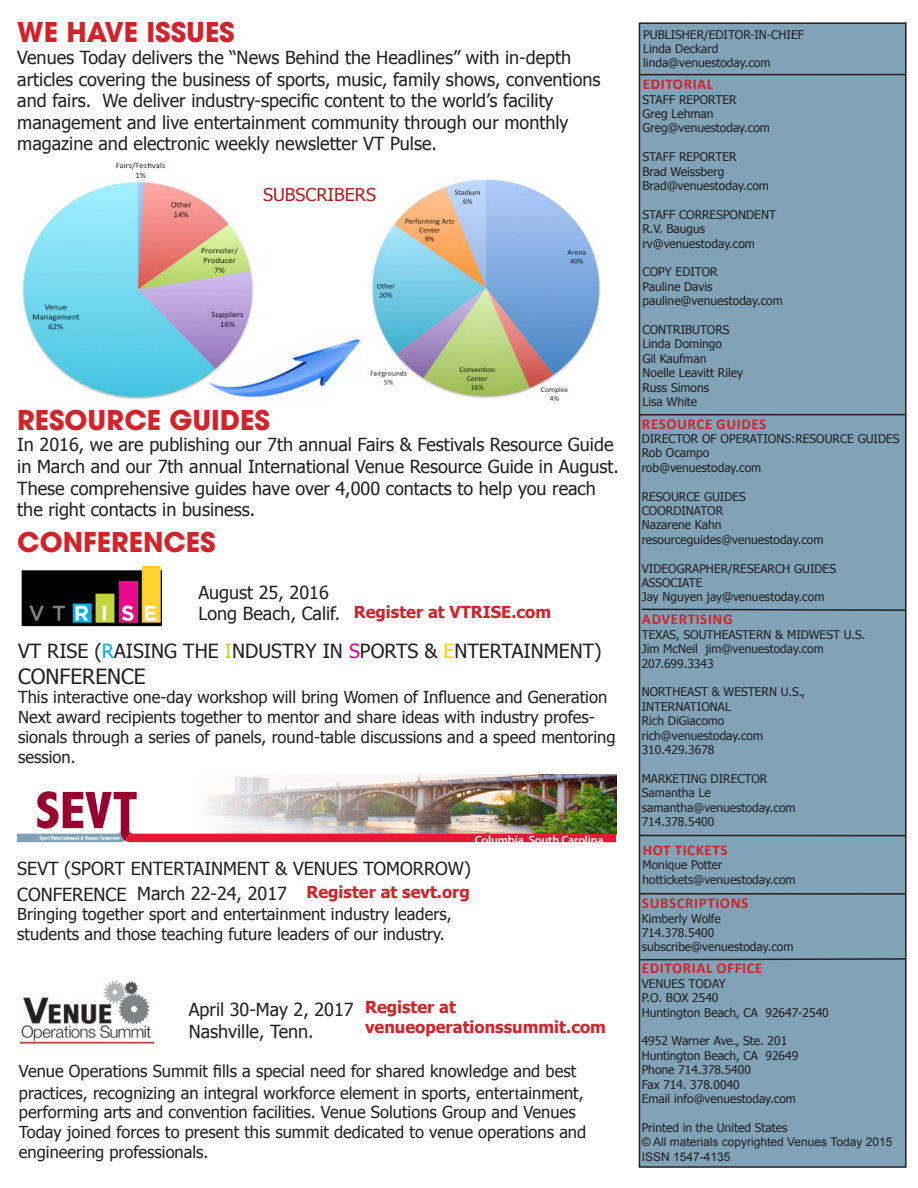
<style>
.page{position:relative;width:918px;height:1188px;background:#fff}
.page>*{position:absolute;margin:0;border:0;box-sizing:border-box;transform-origin:0 0}
.ITC_Avant_Garde_Goth{font:700 27px "ITC Avant Garde Pro";color:#d1232a}
.t1{font:21px "Tahoma";color:#231f20}
.t2{font:19.5px "Tahoma";color:#231f20}
.t3{font:18px/21.6px "Tahoma";color:#231f20}
.t4{font:17.7px "Tahoma";color:#b31e22}
.t5{font:16.5px/19.8px "Tahoma";color:#231f20}
.Tahoma-Bold-Red{font:700 16.5px "Tahoma";color:#d1232a}
.Calibri-Regular-Blac{font:700 15px "Calibri";letter-spacing:.04em;color:#d1232a}
.t6{font:12px "Tahoma";color:#231f20}
.t7{font:12px "Arial";color:#231f20}
.t8{font:600 12px "Myriad Pro";letter-spacing:-.01em;color:#fff}
.s1{color:#00adef}
.s2{color:#c1d72d}
.s3{color:#ed008c}
.s4{color:#ffd203}
.s5{font-family:"Minion Pro";font-size:18px}
</style>
<div class="page">
<div style="left:639px;top:23px;width:267px;height:1144px;background:#80a3b7"></div>
<div style="left:639px;top:22px;width:268px;height:1146px;border:2px solid #231f20"></div>
<img style="left:22px;top:162px;width:232px;height:238px">
<hr style="left:640px;top:414px;width:265px;height:2px;background:#231f20">
<svg style="left:640px;top:608px;width:267px;height:4px"></svg>
<hr style="left:640px;top:893px;width:265px;height:2px;background:#231f20">
<svg style="left:639px;top:957px;width:268px;height:4px"></svg>
<img style="left:20px;top:981px;width:134px;height:65px">
<img style="left:21px;top:567px;width:141px;height:60px">
<img style="left:234px;top:775px;width:382px;height:16px">
<img style="left:17px;top:791px;width:599px;height:51px">
<hr style="left:640px;top:74px;width:265px;height:1px;background:#231f20">
<img style="left:370px;top:179px;width:230px;height:221px">
<hr style="left:640px;top:835px;width:265px;height:1px;background:#231f20">
<img style="left:208px;top:333px;width:153px;height:67px">
<div style="left:325px;top:383px;width:48px;height:27px;background:#fff"></div>
<p class="ITC_Avant_Garde_Goth" style="left:17px;top:14px;width:219px">WE HAVE ISSUES</p>
<p class="t3" style="left:17px;top:46px;width:555px">Venues Today delivers the “News Behind the Headlines” with in-depth</p>
<p class="t3" style="left:17px;top:67px;width:585px">articles covering the business of sports, music, family shows, conventions and fairs. We deliver industry-specific content to the world’s facility</p>
<p class="t3" style="left:17px;top:111px;width:553px">management and live entertainment community through our monthly magazine and electronic weekly newsletter VT Pulse.</p>
<p class="t4" style="left:263px;top:183px;width:115px">SUBSCRIBERS</p>
<p class="ITC_Avant_Garde_Goth" style="left:17px;top:402px;width:254px">RESOURCE GUIDES</p>
<p class="t3" style="left:17px;top:433px;width:603px">In 2016, we are publishing our 7th annual Fairs &amp; Festivals Resource Guide in March and our 7th annual International Venue Resource Guide in August.<br>These comprehensive guides have over 4,000 contacts to help you reach the right contacts in business.</p>
<p class="ITC_Avant_Garde_Goth" style="left:17px;top:524px;width:200px">CONFERENCES</p>
<p class="t3" style="left:198px;top:581px;width:132px">August 25, 2016</p>
<p class="t3" style="left:198px;top:602px;width:143px">Long Beach, Calif.</p>
<p class="Tahoma-Bold-Red" style="left:354px;top:600px;width:199px">Register at VTRISE.com</p>
<p class="t2" style="left:18px;top:638px;width:585px">VT RISE (<span class="s1">R</span>AISING THE <span class="s2">I</span>NDUSTRY IN <span class="s3">S</span>PORTS &amp; <span class="s4">E</span>NTERTAINMENT)</p>
<p class="t1" style="left:18px;top:662px;width:129px">CONFERENCE</p>
<p class="t5" style="left:18px;top:687px;width:599px">This interactive one-day workshop will bring Women of Influence and Generation Next award recipients together to mentor and share ideas with industry profes&shy;sionals through a series of panels, round-table discussions and a speed mentoring session.</p>
<p class="t8" style="left:475px;top:833px;width:131px">Columbia, South Carolina</p>
<p class="t3" style="left:17px;top:857px;width:455px">SEVT (SPORT ENTERTAINMENT &amp; VENUES TOMORROW)</p>
<p class="t3" style="left:17px;top:882px;width:111px">CONFERENCE</p>
<p class="t5" style="left:17px;top:904px;width:436px">Bringing together sport and entertainment industry leaders,</p>
<p class="t5" style="left:17px;top:923px;width:429px">students and those teaching future leaders of our industry.</p>
<p class="t3" style="left:137px;top:882px;width:151px">March 22-24, 2017</p>
<p class="Tahoma-Bold-Red" style="left:306px;top:881px;width:165px">Register at sevt.org</p>
<p class="Tahoma-Bold-Red" style="left:365px;top:995px;width:93px">Register at</p>
<p class="Tahoma-Bold-Red" style="left:365px;top:1015px;width:242px">venueoperationssummit.com</p>
<p class="t3" style="left:189px;top:998px;width:166px">April 30-May 2, 2017</p>
<p class="t3" style="left:189px;top:1020px;width:126px">Nashville, Tenn.</p>
<p class="t5" style="left:19px;top:1060px;width:559px">Venue Operations Summit fills a special need for shared knowledge and best</p>
<p class="t5" style="left:19px;top:1082px;width:566px">practices, recognizing an integral workforce element in sports, enter<span class="s5">t</span>ainment,</p>
<p class="t5" style="left:19px;top:1102px;width:569px">performing arts and convention facilities. Venue Solutions Group and Venues<br>Today joined forces to present this summit dedicated to venue operations and engineering professionals.</p>
<p class="t6" style="left:643px;top:26px;width:162px">PUBLISHER/EDITOR-IN-CHIEF</p>
<p class="t6" style="left:643px;top:41px;width:77px">Linda Deckard</p>
<p class="t6" style="left:643px;top:55px;width:129px">linda@venuestoday.com</p>
<p class="Calibri-Regular-Blac" style="left:643px;top:75px;width:72px">EDITORIAL</p>
<p class="t6" style="left:643px;top:91px;width:96px">STAFF REPORTER</p>
<p class="t6" style="left:643px;top:106px;width:73px">Greg Lehman</p>
<p class="t6" style="left:643px;top:120px;width:129px">Greg@venuestoday.com</p>
<p class="t6" style="left:643px;top:149px;width:96px">STAFF REPORTER</p>
<p class="t6" style="left:643px;top:163px;width:83px">Brad Weissberg</p>
<p class="t6" style="left:643px;top:178px;width:128px">Brad@venuestoday.com</p>
<p class="t6" style="left:643px;top:206px;width:135px">STAFF CORRESPONDENT</p>
<p class="t6" style="left:643px;top:221px;width:64px">R.V. Baugus</p>
<p class="t6" style="left:643px;top:235px;width:114px">rv@venuestoday.com</p>
<p class="t6" style="left:643px;top:264px;width:77px">COPY EDITOR</p>
<p class="t6" style="left:643px;top:278px;width:72px">Pauline Davis</p>
<p class="t6" style="left:643px;top:293px;width:142px">pauline@venuestoday.com</p>
<p class="t6" style="left:643px;top:322px;width:88px">CONTRIBUTORS</p>
<p class="t6" style="left:643px;top:336px;width:81px">Linda Domingo</p>
<p class="t6" style="left:643px;top:350px;width:65px">Gil Kaufman</p>
<p class="t6" style="left:643px;top:365px;width:102px">Noelle Leavitt Riley</p>
<p class="t6" style="left:643px;top:379px;width:68px">Russ Simons</p>
<p class="t6" style="left:643px;top:394px;width:56px">Lisa White</p>
<p class="Calibri-Regular-Blac" style="left:642px;top:414px;width:126px">RESOURCE GUIDES</p>
<p class="t6" style="left:642px;top:430px;width:259px">DIRECTOR OF OPERATIONS:RESOURCE GUIDES</p>
<p class="t6" style="left:642px;top:445px;width:69px">Rob Ocampo</p>
<p class="t6" style="left:642px;top:459px;width:121px">rob@venuestoday.com</p>
<p class="t6" style="left:642px;top:488px;width:106px">RESOURCE GUIDES</p>
<p class="t6" style="left:642px;top:502px;width:83px">COORDINATOR</p>
<p class="t6" style="left:642px;top:517px;width:81px">Nazarene Kahn</p>
<p class="t6" style="left:642px;top:531px;width:183px">resourceguides@venuestoday.com</p>
<p class="t6" style="left:642px;top:560px;width:196px">VIDEOGRAPHER/RESEARCH GUIDES</p>
<p class="t6" style="left:642px;top:574px;width:62px">ASSOCIATE</p>
<p class="t6" style="left:642px;top:589px;width:184px">Jay Nguyen jay@venuestoday.com</p>
<p class="Calibri-Regular-Blac" style="left:642px;top:610px;width:92px">ADVERTISING</p>
<p class="t6" style="left:642px;top:626px;width:225px">TEXAS, SOUTHEASTERN &amp; MIDWEST U.S.</p>
<p class="t6" style="left:642px;top:641px;width:184px">Jim McNeil jim@venuestoday.com</p>
<p class="t6" style="left:642px;top:655px;width:73px">207.699.3343</p>
<p class="t6" style="left:642px;top:684px;width:165px">NORTHEAST &amp; WESTERN U.S.,</p>
<p class="t6" style="left:642px;top:698px;width:91px">INTERNATIONAL</p>
<p class="t6" style="left:642px;top:713px;width:84px">Rich DiGiacomo</p>
<p class="t6" style="left:642px;top:727px;width:123px">rich@venuestoday.com</p>
<p class="t6" style="left:642px;top:742px;width:74px">310.429.3678</p>
<p class="t6" style="left:642px;top:770px;width:127px">MARKETING DIRECTOR</p>
<p class="t6" style="left:642px;top:785px;width:71px">Samantha Le</p>
<p class="t6" style="left:642px;top:799px;width:155px">samantha@venuestoday.com</p>
<p class="t6" style="left:642px;top:814px;width:74px">714.378.5400</p>
<p class="Calibri-Regular-Blac" style="left:643px;top:840px;width:86px">HOT TICKETS</p>
<p class="t6" style="left:643px;top:857px;width:82px">Monique Potter</p>
<p class="t6" style="left:643px;top:871px;width:155px">hottickets@venuestoday.com</p>
<p class="Calibri-Regular-Blac" style="left:642px;top:894px;width:108px">SUBSCRIPTIONS</p>
<p class="t6" style="left:642px;top:910px;width:81px">Kimberly Wolfe</p>
<p class="t6" style="left:642px;top:925px;width:74px">714.378.5400</p>
<p class="t6" style="left:642px;top:939px;width:153px">subscribe@venuestoday.com</p>
<p class="Calibri-Regular-Blac" style="left:642px;top:959px;width:122px">EDITORIAL OFFICE</p>
<p class="t6" style="left:642px;top:975px;width:85px">VENUES TODAY</p>
<p class="t6" style="left:642px;top:990px;width:78px">P.O. BOX 2540</p>
<p class="t6" style="left:642px;top:1004px;width:189px">Huntington Beach, CA 92647-2540</p>
<p class="t6" style="left:642px;top:1033px;width:147px">4952 Warner Ave., Ste. 201</p>
<p class="t6" style="left:642px;top:1047px;width:158px">Huntington Beach, CA 92649</p>
<p class="t6" style="left:642px;top:1062px;width:111px">Phone 714.378.5400</p>
<p class="t6" style="left:642px;top:1076px;width:100px">Fax 714. 378.0040</p>
<p class="t6" style="left:642px;top:1091px;width:156px">Email info@venuestoday.com</p>
<p class="t6" style="left:642px;top:1119px;width:147px">Printed in the United States</p>
<p class="t7" style="left:642px;top:1134px;width:252px">© All materials copyrighted Venues Today 2015</p>
<p class="t7" style="left:642px;top:1149px;width:90px">ISSN 1547-4135</p>
</div>
